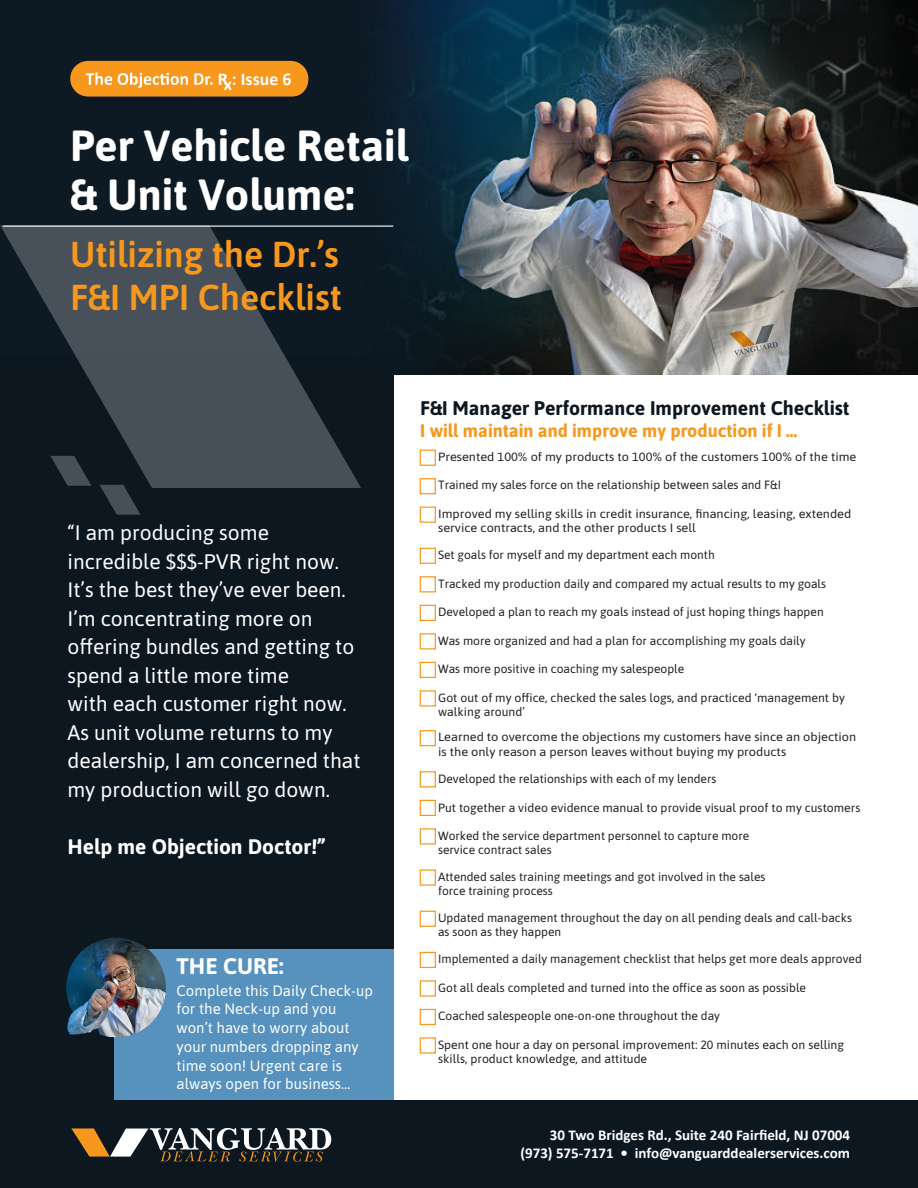
<style>
.page{position:relative;width:918px;height:1188px;background:#fff}
.page>*{position:absolute;margin:0;border:0;box-sizing:border-box;transform-origin:0 0}
.t1{font:700 43.5px/49.5px "Asap";color:#fff}
.t2{font:600 36px/42.8px "Asap";color:#f7981d}
.t3{font:700 22.5px "Asap";color:#fff}
.t4{font:21px/28.5px "Asap";color:#fff}
.t5{font:700 21px "Asap";color:#fff}
.t6{font:700 19.65px "Asap";color:#0c1720}
.t7{font:700 18.15px "Asap";color:#f7981d}
.t8{font:700 18px "Calibri";color:#fff}
.t9{font:15px/18.8px "Asap";color:#fff}
.t10{font:700 15px/18px "Calibri";color:#fff;text-align:right}
.t11{font:12px/14.4px "Asap";color:#231f20}
.t12{font:12px/14.4px "Asap";color:#231f20;scale:1.06 1}
</style>
<div class="page">
<img style="left:0;top:0;width:918px;height:374px">
<div style="left:0;top:354px;width:394px;height:834px;background:#0c1720"></div>
<div style="left:70px;top:61px;width:238px;height:36px;background:#f7981d;border-radius:18px"></div>
<svg style="left:0;top:225px;width:361px;height:263px;fill:#485057"></svg>
<svg style="left:99px;top:485px;width:42px;height:30px"></svg>
<svg style="left:50px;top:456px;width:41px;height:30px"></svg>
<svg style="left:729px;top:324px;width:49px;height:34px;background:#aca291"></svg>
<svg style="left:86px;top:72px;width:127px;height:16px"></svg>
<hr style="left:3px;top:226px;width:390px;height:1px;background:#fff">
<div style="left:0;top:1100px;width:918px;height:88px;background:#0c1720"></div>
<svg style="left:71px;top:1128px;width:260px;height:34px"></svg>
<div style="left:114px;top:949px;width:280px;height:150px;background:#5791be"></div>
<img style="left:66px;top:938px;width:100px;height:99px">
<div style="left:420px;top:450px;width:16px;height:16px;border:1px solid #f7981d"></div>
<div style="left:420px;top:478px;width:16px;height:16px;border:1px solid #f7981d"></div>
<div style="left:420px;top:548px;width:16px;height:16px;border:1px solid #f7981d"></div>
<div style="left:420px;top:576px;width:16px;height:16px;border:1px solid #f7981d"></div>
<div style="left:420px;top:605px;width:16px;height:16px;border:1px solid #f7981d"></div>
<div style="left:420px;top:633px;width:16px;height:17px;border:1px solid #f7981d"></div>
<div style="left:420px;top:662px;width:16px;height:16px;border:1px solid #f7981d"></div>
<div style="left:420px;top:771px;width:16px;height:16px;border:1px solid #f7981d"></div>
<div style="left:420px;top:980px;width:16px;height:17px;border:1px solid #f7981d"></div>
<div style="left:420px;top:1009px;width:16px;height:16px;border:1px solid #f7981d"></div>
<div style="left:420px;top:690px;width:16px;height:17px;border:1px solid #f7981d"></div>
<div style="left:420px;top:507px;width:16px;height:16px;border:1px solid #f7981d"></div>
<div style="left:420px;top:730px;width:16px;height:16px;border:1px solid #f7981d"></div>
<div style="left:420px;top:800px;width:16px;height:16px;border:1px solid #f7981d"></div>
<div style="left:420px;top:828px;width:16px;height:17px;border:1px solid #f7981d"></div>
<div style="left:420px;top:869px;width:16px;height:17px;border:1px solid #f7981d"></div>
<div style="left:420px;top:911px;width:16px;height:16px;border:1px solid #f7981d"></div>
<div style="left:420px;top:952px;width:16px;height:16px;border:1px solid #f7981d"></div>
<div style="left:420px;top:1037px;width:16px;height:17px;border:1px solid #f7981d"></div>
<h3 class="t8" style="left:218px;top:66px;width:75px">Rx: Issue 6</h3>
<h1 class="t1" style="left:70px;top:118px;width:340px">Per Vehicle Retail &amp; Unit Volume:</h1>
<h2 class="t2" style="left:70px;top:231px;width:274px">Utilizing the Dr.’s<br>F&amp;I MPI Checklist</h2>
<p class="t4" style="left:68px;top:518px;width:295px">“I am producing some incredible $$$-PVR right now.<br>It’s the best they’ve ever been.<br>I’m concentrating more on offering bundles and getting to spend a little more time<br>with each customer right now.<br>As unit volume returns to my dealership, I am concerned that my production will go down.</p>
<h3 class="t5" style="left:68px;top:832px;width:259px">Help me Objection Doctor!”</h3>
<h3 class="t3" style="left:177px;top:951px;width:108px">THE CURE:</h3>
<p class="t9" style="left:177px;top:980px;width:198px">Complete this Daily Check-up for the Neck-up and you won’t have to worry about your numbers dropping any time soon! Urgent care is always open for business…</p>
<h3 class="t6" style="left:420px;top:394px;width:431px">F&amp;I Manager Performance Improvement Checklist</h3>
<h3 class="t7" style="left:420px;top:418px;width:379px">I will maintain and improve my production if I …</h3>
<p class="t12" style="left:438px;top:449px;width:396px">Presented 100% of my products to 100% of the customers 100% of the time</p>
<p class="t11" style="left:438px;top:477px;width:345px">Trained my sales force on the relationship between sales and F&amp;I</p>
<p class="t12" style="left:438px;top:506px;width:391px">Improved my selling skills in credit insurance, financing, leasing, extended service contracts, and the other products I sell</p>
<p class="t11" style="left:438px;top:547px;width:278px">Set goals for myself and my department each month</p>
<p class="t11" style="left:438px;top:576px;width:390px">Tracked my production daily and compared my actual results to my goals</p>
<p class="t11" style="left:438px;top:604px;width:387px">Developed a plan to reach my goals instead of just hoping things happen</p>
<p class="t11" style="left:438px;top:633px;width:369px">Was more organized and had a plan for accomplishing my goals daily</p>
<p class="t11" style="left:438px;top:661px;width:248px">Was more positive in coaching my salespeople</p>
<p class="t11" style="left:438px;top:690px;width:408px">Got out of my office, checked the sales logs, and practiced ‘management by walking around’</p>
<p class="t12" style="left:438px;top:729px;width:396px">Learned to overcome the objections my customers have since an objection is the only reason a person leaves without buying my products</p>
<p class="t11" style="left:438px;top:771px;width:280px">Developed the relationships with each of my lenders</p>
<p class="t11" style="left:438px;top:799px;width:424px">Put together a video evidence manual to provide visual proof to my customers</p>
<p class="t11" style="left:438px;top:828px;width:313px">Worked the service department personnel to capture more service contract sales</p>
<p class="t11" style="left:438px;top:869px;width:329px">Attended sales training meetings and got involved in the sales force training process</p>
<p class="t11" style="left:438px;top:910px;width:415px">Updated management throughout the day on all pending deals and call-backs as soon as they happen</p>
<p class="t11" style="left:438px;top:951px;width:425px">Implemented a daily management checklist that helps get more deals approved</p>
<p class="t11" style="left:438px;top:980px;width:369px">Got all deals completed and turned into the office as soon as possible</p>
<p class="t11" style="left:438px;top:1008px;width:283px">Coached salespeople one-on-one throughout the day</p>
<p class="t11" style="left:438px;top:1037px;width:408px">Spent one hour a day on personal improvement: 20 minutes each on selling skills, product knowledge, and attitude</p>
<p class="t10" style="left:520px;top:1126px;width:331px">30 Two Bridges Rd., Suite 240 Fairfield, NJ 07004 (973) 575-7171 • info@vanguarddealerservices.com</p>
</div>
